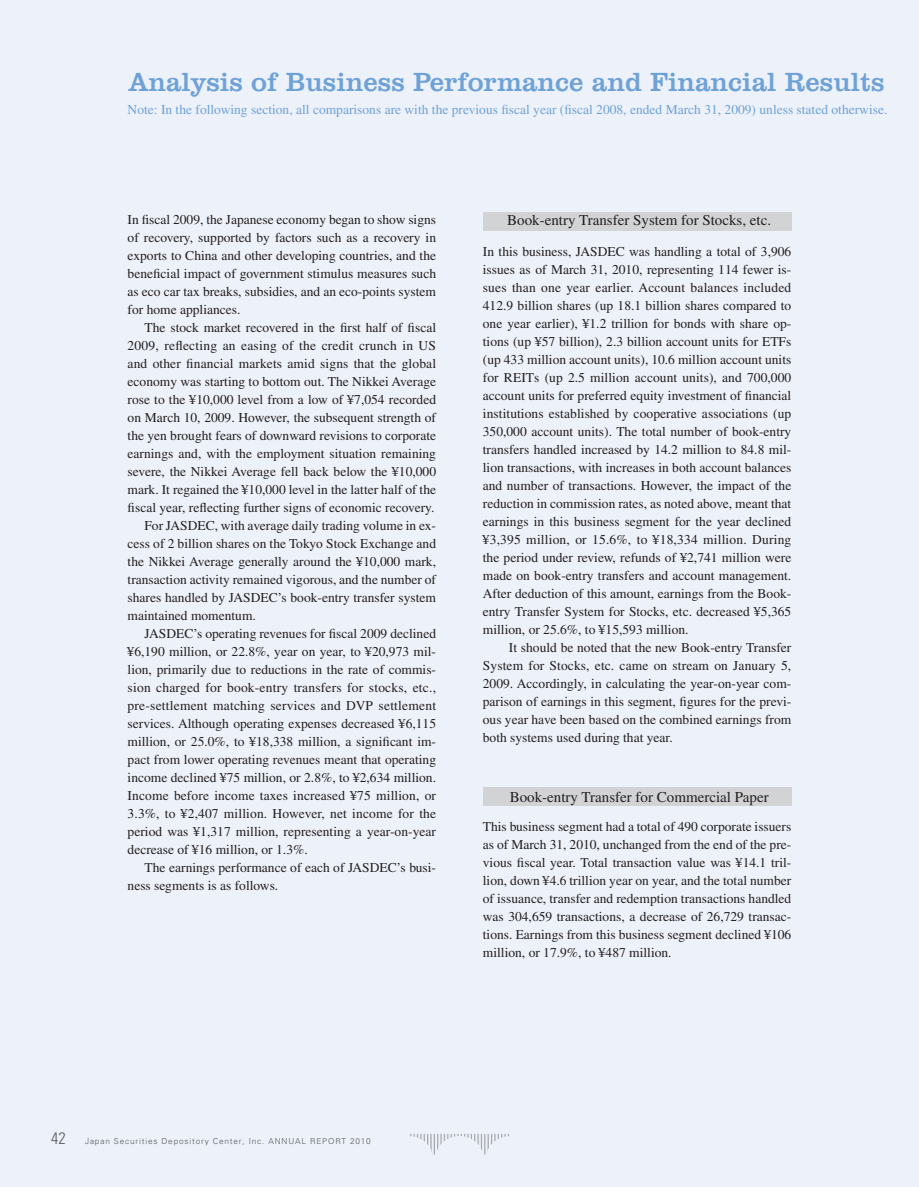
<style>
.page{position:relative;width:919px;height:1187px;background:#fff}
.page>*{position:absolute;margin:0;border:0;box-sizing:border-box;transform-origin:0 0}
.t1{font:27px "Clarendon BT";color:#6ea2d7}
.t2{font:15px "Times";color:#231f20}
.t3{font:13.5px/18px "Times";color:#231f20;text-align:justify}
.t4{font:13.5px "Times";color:#6ea2d7}
.t5{font:300 8.25px "Univers";letter-spacing:.1em;color:#58595b}
.s1{font-stretch:condensed;font-size:16.5px}
</style>
<div class="page">
<div style="left:0;top:0;width:918px;height:1186px;background:#edf1f9"></div>
<hr style="left:413px;top:1133px;width:2px;height:21px;background:#a7a9ac">
<svg style="left:417px;top:1133px;width:4px;height:6px"></svg>
<hr style="left:423px;top:1133px;width:2px;height:21px;background:#a7a9ac">
<svg style="left:427px;top:1133px;width:4px;height:16px"></svg>
<hr style="left:433px;top:1133px;width:2px;height:21px;background:#a7a9ac">
<svg style="left:437px;top:1133px;width:11px;height:17px"></svg>
<hr style="left:450px;top:1133px;width:2px;height:21px;background:#a7a9ac">
<hr style="left:460px;top:1133px;width:2px;height:21px;background:#a7a9ac">
<hr style="left:470px;top:1133px;width:2px;height:21px;background:#a7a9ac">
<svg style="left:474px;top:1133px;width:11px;height:21px"></svg>
<hr style="left:487px;top:1133px;width:2px;height:21px;background:#a7a9ac">
<svg style="left:491px;top:1133px;width:4px;height:12px"></svg>
<hr style="left:497px;top:1133px;width:2px;height:21px;background:#a7a9ac">
<hr style="left:507px;top:1133px;width:2px;height:21px;background:#a7a9ac">
<div style="left:483px;top:213px;width:308px;height:18px;background:#d1d3d4"></div>
<div style="left:483px;top:787px;width:308px;height:18px;background:#d1d3d4"></div>
<h1 class="t1" style="left:129px;top:72px;width:757px">Analysis of Business Performance and Financial Results</h1>
<p class="t4" style="left:128px;top:104px;width:761px">Note: In the following section, all comparisons are with the previous fiscal year (fiscal 2008, ended March 31, 2009) unless stated otherwise.</p>
<p class="t3" style="left:128px;top:212px;width:310px">In fiscal 2009, the Japanese economy began to show signs of recovery, supported by factors such as a recovery in exports to China and other developing countries, and the beneficial impact of government stimulus measures such as eco car tax breaks, subsidies, and an eco-points system for home appliances.</p>
<p class="t3" style="left:145px;top:320px;width:293px">The stock market recovered in the first half of fiscal</p>
<p class="t3" style="left:128px;top:338px;width:310px">2009, reflecting an easing of the credit crunch in US</p>
<p class="t3" style="left:128px;top:356px;width:310px">and other financial markets amid signs that the global</p>
<p class="t3" style="left:128px;top:374px;width:310px">economy was starting to bottom out. The Nikkei Average</p>
<p class="t3" style="left:128px;top:392px;width:310px">rose to the ¥10,000 level from a low of ¥7,054 recorded</p>
<p class="t3" style="left:128px;top:410px;width:310px">on March 10, 2009. However, the subsequent strength of</p>
<p class="t3" style="left:128px;top:428px;width:310px">the yen brought fears of downward revisions to corporate</p>
<p class="t3" style="left:128px;top:446px;width:310px">earnings and, with the employment situation remaining</p>
<p class="t3" style="left:128px;top:464px;width:310px">severe, the Nikkei Average fell back below the ¥10,000</p>
<p class="t3" style="left:128px;top:482px;width:310px">mark. It regained the ¥10,000 level in the latter half of the</p>
<p class="t3" style="left:128px;top:500px;width:308px">fiscal year, reflecting further signs of economic recovery.</p>
<p class="t3" style="left:145px;top:518px;width:293px">For JASDEC, with average daily trading volume in ex-</p>
<p class="t3" style="left:128px;top:536px;width:310px">cess of 2 billion shares on the Tokyo Stock Exchange and</p>
<p class="t3" style="left:128px;top:554px;width:310px">the Nikkei Average generally around the ¥10,000 mark,</p>
<p class="t3" style="left:128px;top:572px;width:310px">transaction activity remained vigorous, and the number of</p>
<p class="t3" style="left:128px;top:590px;width:310px">shares handled by JASDEC’s book-entry transfer system</p>
<p class="t3" style="left:128px;top:608px;width:130px">maintained momentum.</p>
<p class="t3" style="left:145px;top:626px;width:293px">JASDEC’s operating revenues for fiscal 2009 declined</p>
<p class="t3" style="left:128px;top:644px;width:310px">¥6,190 million, or 22.8%, year on year, to ¥20,973 mil-</p>
<p class="t3" style="left:128px;top:662px;width:310px">lion, primarily due to reductions in the rate of commis-</p>
<p class="t3" style="left:128px;top:680px;width:310px">sion charged for book-entry transfers for stocks, etc.,</p>
<p class="t3" style="left:128px;top:698px;width:310px">pre-settlement matching services and DVP settlement</p>
<p class="t3" style="left:128px;top:716px;width:310px">services. Although operating expenses decreased ¥6,115</p>
<p class="t3" style="left:128px;top:734px;width:310px">million, or 25.0%, to ¥18,338 million, a significant im-</p>
<p class="t3" style="left:128px;top:752px;width:310px">pact from lower operating revenues meant that operating</p>
<p class="t3" style="left:128px;top:770px;width:310px">income declined ¥75 million, or 2.8%, to ¥2,634 million.</p>
<p class="t3" style="left:128px;top:788px;width:310px">Income before income taxes increased ¥75 million, or</p>
<p class="t3" style="left:128px;top:806px;width:310px">3.3%, to ¥2,407 million. However, net income for the</p>
<p class="t3" style="left:128px;top:824px;width:310px">period was ¥1,317 million, representing a year-on-year</p>
<p class="t3" style="left:128px;top:842px;width:181px">decrease of ¥16 million, or 1.3%.</p>
<p class="t3" style="left:145px;top:860px;width:293px">The earnings performance of each of JASDEC’s busi-</p>
<p class="t3" style="left:128px;top:878px;width:152px">ness segments is as follows.</p>
<p class="t2" style="left:507px;top:215px;width:265px">Book-entry Transfer System for Stocks, etc.</p>
<p class="t3" style="left:483px;top:243px;width:310px">In this business, JASDEC was handling a total of 3,906 issues as of March 31, 2010, representing 114 fewer is&shy;sues than one year earlier. Account balances included 412.9 billion shares (up 18.1 billion shares compared to one year earlier), ¥1.2 trillion for bonds with share op&shy;tions (up ¥57 billion), 2.3 billion account units for ETFs (up 433 million account units), 10.6 million account units for REITs (up 2.5 million account units), and 700,000 account units for preferred equity investment of financial institutions established by cooperative associations (up 350,000 account units). The total number of book-entry transfers handled increased by 14.2 million to 84.8 mil&shy;lion transactions, with increases in both account balances and number of transactions. However, the impact of the reduction in commission rates, as noted above, meant that earnings in this business segment for the year declined ¥3,395 million, or 15.6%, to ¥18,334 million. During the period under review, refunds of ¥2,741 million were made on book-entry transfers and account management.<br>After deduction of this amount, earnings from the Book&shy;entry Transfer System for Stocks, etc. decreased ¥5,365 million, or 25.6%, to ¥15,593 million.</p>
<p class="t3" style="left:483px;top:639px;width:310px;text-indent:26px">It should be noted that the new Book-entry Transfer System for Stocks, etc. came on stream on January 5, 2009. Accordingly, in calculating the year-on-year com&shy;parison of earnings in this segment, figures for the previ&shy;ous year have been based on the combined earnings from both systems used during that year.</p>
<p class="t2" style="left:509px;top:791px;width:260px">Book-entry Transfer for Commercial Paper</p>
<p class="t3" style="left:483px;top:818px;width:310px">This business segment had a total of 490 corporate issuers as of March 31, 2010, unchanged from the end of the pre&shy;vious fiscal year. Total transaction value was ¥14.1 tril&shy;lion, down ¥4.6 trillion year on year, and the total number of issuance, transfer and redemption transactions handled was 304,659 transactions, a decrease of 26,729 transac&shy;tions. Earnings from this business segment declined ¥106 million, or 17.9%, to ¥487 million.</p>
<p class="t5" style="left:51px;top:1138px;width:321px"><span class="s1">42</span> Japan Securities Depository Center, Inc. ANNUAL REPORT 2010</p>
</div>
